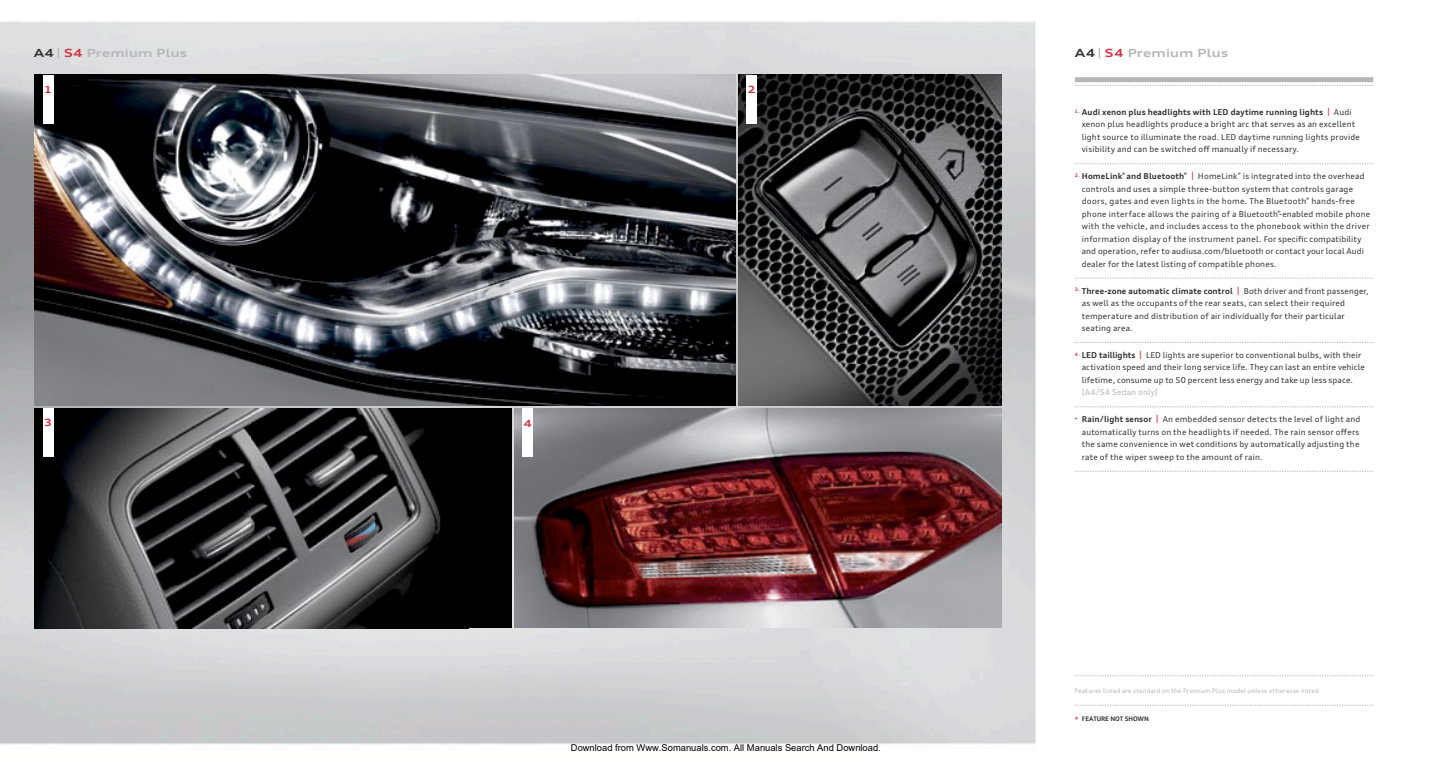
<style>
.page{position:relative;width:1452px;height:765px;background:#fff}
.page>*{position:absolute;margin:0;border:0;box-sizing:border-box;transform-origin:0 0}
.t1{font:700 expanded 11.25px "Audi Type";letter-spacing:.02em;color:#b5b6b8}
.t2{font:700 expanded 10px "Audi Type";color:#cf3448}
.t3{font:9.38px "Arial";color:#000}
.t4{font:8.12px/12.5px "Audi Type";letter-spacing:.02em;color:#343031}
.t5{font:8.12px "Audi Type";letter-spacing:.02em;color:#b5b6b8}
.t6{font:6.25px "Audi Type";letter-spacing:.025em;color:#b5b6b8}
.t7{font:700 6.25px "Audi Type";letter-spacing:-.015em;color:#343031}
.s1{color:#343031}
.s2{color:#cf3448}
.s3{font-weight:700}
.s4{font-weight:700;color:#cf3448}
</style>
<div class="page">
<img style="left:0;top:21px;width:1035px;height:723px">
<img style="left:738px;top:75px;width:263px;height:331px">
<img style="left:35px;top:75px;width:700px;height:331px">
<img style="left:34px;top:408px;width:477px;height:220px">
<div style="left:43px;top:75px;width:10px;height:48px;background:#fff"></div>
<div style="left:746px;top:75px;width:11px;height:48px;background:#fff"></div>
<img style="left:514px;top:409px;width:487px;height:219px">
<div style="left:522px;top:409px;width:11px;height:48px;background:#fff"></div>
<div style="left:43px;top:408px;width:10px;height:48px;background:#fff"></div>
<div style="left:1074px;top:77px;width:298px;height:5px;background:#b5b6b8"></div>
<svg style="left:1075px;top:85px;width:296px;height:1px"></svg>
<svg style="left:1075px;top:163px;width:296px;height:1px"></svg>
<svg style="left:1075px;top:278px;width:296px;height:1px"></svg>
<svg style="left:1075px;top:342px;width:296px;height:1px"></svg>
<svg style="left:1075px;top:407px;width:296px;height:1px"></svg>
<svg style="left:1075px;top:471px;width:296px;height:1px"></svg>
<svg style="left:1075px;top:676px;width:296px;height:1px"></svg>
<svg style="left:1075px;top:705px;width:296px;height:1px"></svg>
<h1 class="t1" style="left:34px;top:46px;width:155px"><span class="s1">A4</span> | <span class="s2">S4</span> Premium Plus</h1>
<h1 class="t1" style="left:1074px;top:46px;width:155px"><span class="s1">A4</span> | <span class="s2">S4</span> Premium Plus</h1>
<p class="t2" style="left:44px;top:82px;width:10px">1</p>
<p class="t2" style="left:747px;top:82px;width:10px">2</p>
<p class="t2" style="left:44px;top:416px;width:10px">3</p>
<p class="t2" style="left:523px;top:416px;width:10px">4</p>
<p class="t3" style="left:571px;top:742px;width:311px">Download from Www.Somanuals.com. All Manuals Search And Download.</p>
<p class="t4" style="left:1081px;top:106px;width:280px;text-indent:-7px"><sup>1.</sup> <span class="s3">Audi xenon plus headlights with LED daytime running lights</span> <span class="s4">|</span> Audi xenon plus headlights produce a bright arc that serves as an excellent light source to illuminate the road. LED daytime running lights provide visibility and can be switched off manually if necessary.</p>
<p class="t4" style="left:1081px;top:170px;width:290px;text-indent:-7px"><sup>2.</sup> <span class="s3">HomeLink</span><sup>®</sup> <span class="s3">and Bluetooth</span><sup>®</sup> <span class="s4">|</span> HomeLink<sup>®</sup> is integrated into the overhead controls and uses a simple three-button system that controls garage doors, gates and even lights in the home. The Bluetooth<sup>®</sup> hands-free phone interface allows the pairing of a Bluetooth<sup>®</sup>-enabled mobile phone with the vehicle, and includes access to the phonebook within the driver information display of the instrument panel. For specific compatibility and operation, refer to audiusa.com/bluetooth or contact your local Audi dealer for the latest listing of compatible phones.</p>
<p class="t4" style="left:1081px;top:284px;width:288px;text-indent:-7px"><sup>3.</sup> <span class="s3">Three-zone automatic climate control</span> <span class="s4">|</span> Both driver and front passenger, as well as the occupants of the rear seats, can select their required temperature and distribution of air individually for their particular seating area.</p>
<p class="t4" style="left:1081px;top:349px;width:285px;text-indent:-7px"><sup>4.</sup> <span class="s3">LED taillights</span> <span class="s4">|</span> LED lights are superior to conventional bulbs, with their activation speed and their long service life. They can last an entire vehicle lifetime, consume up to 50 percent less energy and take up less space.</p>
<p class="t5" style="left:1081px;top:387px;width:78px">[A4/S4 Sedan only]</p>
<p class="t4" style="left:1081px;top:413px;width:280px;text-align:justify;text-indent:-7px"><sup>+</sup> <span class="s3">Rain/light sensor</span> <span class="s4">|</span> An embedded sensor detects the level of light and automatically turns on the headlights if needed. The rain sensor offers the same convenience in wet conditions by automatically adjusting the rate of the wiper sweep to the amount of rain.</p>
<p class="t6" style="left:1074px;top:687px;width:247px">Features listed are standard on the Premium Plus model unless otherwise noted.</p>
<p class="t7" style="left:1074px;top:714px;width:75px"><span class="s2">+</span> FEATURE NOT SHOWN</p>
</div>
